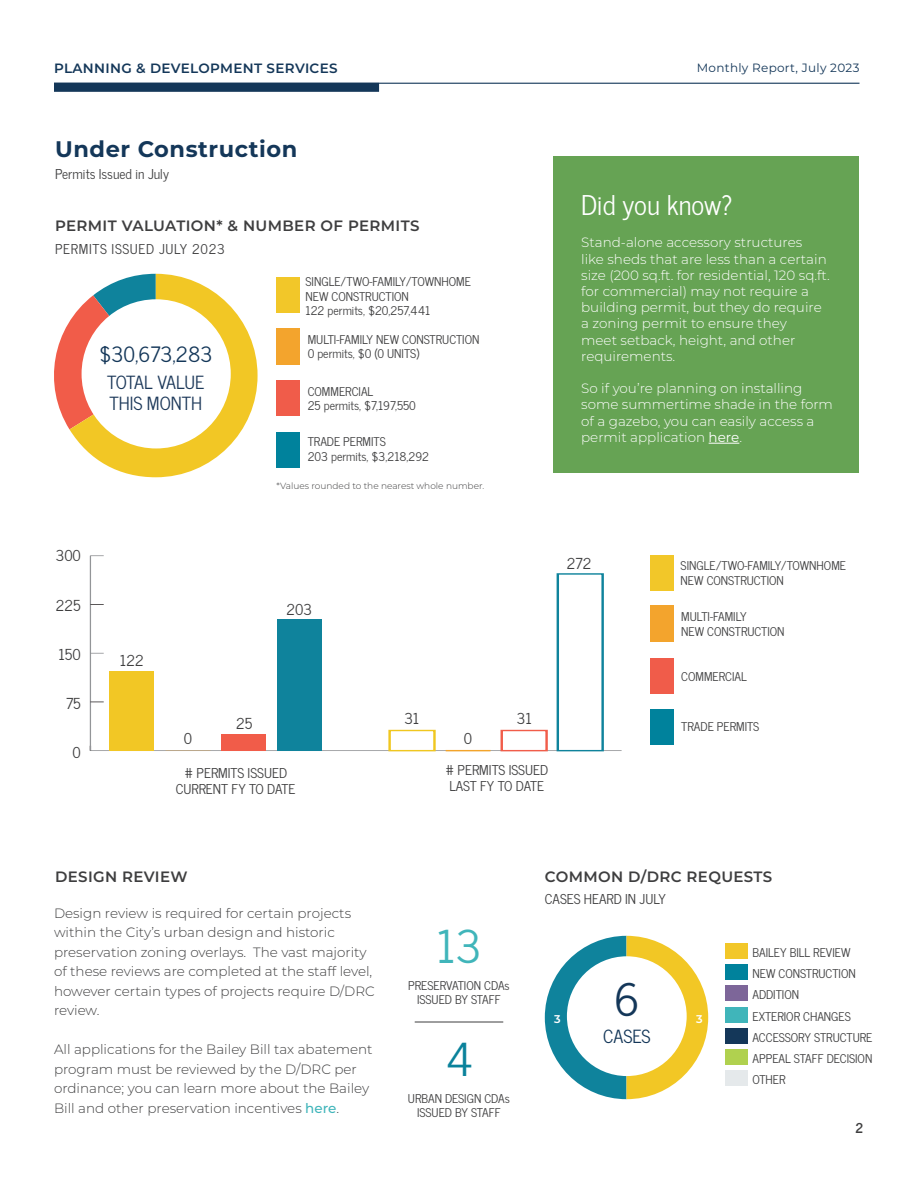
<style>
.page{position:relative;width:918px;height:1188px;background:#fff}
.page>*{position:absolute;margin:0;border:0;box-sizing:border-box;transform-origin:0 0}
.t1{font:45px "News Cycle";color:#40b5ba}
.t2{font:45px "News Cycle";color:#143759}
.t3{font:45px "News Cycle";color:#0a829b}
.Body_Copy{font:27px "News Cycle";color:#fff}
.Heading_1{font:700 22.5px "Montserrat";letter-spacing:.025em;color:#143759}
.t4{font:21px "News Cycle";color:#143759}
.t5{font:18px "News Cycle";letter-spacing:-.025em;color:#1c3859}
.t6{font:18px "News Cycle";color:#1c3859}
.t7{font:18px "News Cycle";color:#143759}
.Heading_3{font:600 15px "Montserrat";letter-spacing:.025em;color:#3e3e3f}
.t8{font:15px "News Cycle";color:#3e3e3f}
.Body_Copy-2{font:300 13.5px/19.5px "Montserrat";color:#3e3e3f}
.Body_Copy-3{font:300 13.5px/16.2px "Montserrat";color:#fff}
.Heading_4{font:13.5px "News Cycle";color:#3e3e3f}
.Body_Copy-4{font:13.5px "News Cycle";color:#3e3e3f}
.t9{font:600 13.5px "Montserrat";letter-spacing:.025em;color:#143759}
.Heading_4-2{font:13.5px "News Cycle";letter-spacing:.05em;color:#3e3e3f}
.t10{font:700 13.5px "News Cycle";color:#3e3e3f}
.t11{font:12px/14.4px "News Cycle";color:#3e3e3f;text-align:center}
.t12{font:12px "Montserrat";letter-spacing:.025em;color:#143759}
.t13{font:600 11.25px "Montserrat";color:#fff}
.t14{font:300 10.05px "Montserrat";color:#3e3e3f;scale:1.71 1}
.t15{font:300 9px "Montserrat";color:#3e3e3f}
.s1{font-weight:400}
.s2{font-weight:500;color:#40b5ba}
</style>
<div class="page">
<hr style="left:54px;top:83px;width:806px;height:1px;background:#143759">
<div style="left:54px;top:83px;width:325px;height:9px;background:#143759"></div>
<svg style="left:54px;top:274px;width:204px;height:203px"></svg>
<div style="left:82px;top:299px;width:149px;height:149px;background:#fff;border-radius:50%"></div>
<div style="left:553px;top:156px;width:306px;height:316px;background:#66a354"></div>
<hr style="left:709px;top:443px;width:30px;height:1px;background:#fff">
<svg style="left:545px;top:936px;width:163px;height:163px"></svg>
<div style="left:567px;top:956px;width:120px;height:120px;background:#fff;border-radius:50%"></div>
<div style="left:726px;top:944px;width:22px;height:15px;background:#f2c729"></div>
<div style="left:726px;top:965px;width:22px;height:15px;background:#00829c"></div>
<div style="left:726px;top:986px;width:22px;height:15px;background:#7d6699"></div>
<div style="left:726px;top:1007px;width:22px;height:15px;background:#40b5ba"></div>
<div style="left:726px;top:1028px;width:22px;height:15px;background:#143759"></div>
<div style="left:726px;top:1049px;width:22px;height:15px;background:#b0d14f"></div>
<div style="left:726px;top:1070px;width:22px;height:16px;background:#e5e9eb"></div>
<hr style="left:415px;top:1022px;width:88px;height:1px;background:#3e3e3f">
<div style="left:276px;top:432px;width:24px;height:36px;background:#00829c"></div>
<div style="left:276px;top:328px;width:24px;height:37px;background:#f3a42d"></div>
<div style="left:276px;top:380px;width:24px;height:36px;background:#f05c4a"></div>
<div style="left:276px;top:277px;width:24px;height:36px;background:#f2c729"></div>
<hr style="left:90px;top:750px;width:532px;height:1px;background:#939598">
<hr style="left:90px;top:556px;width:1px;height:195px;background:#939598">
<svg style="left:90px;top:701px;width:14px;height:1px"></svg>
<svg style="left:91px;top:653px;width:13px;height:1px"></svg>
<svg style="left:90px;top:604px;width:14px;height:1px"></svg>
<svg style="left:90px;top:555px;width:14px;height:1px"></svg>
<div style="left:557px;top:573px;width:47px;height:179px;border:2px solid #0f839c"></div>
<div style="left:501px;top:730px;width:47px;height:22px;border:2px solid #f15d4a"></div>
<hr style="left:446px;top:750px;width:45px;height:2px;background:#f3a42a">
<div style="left:389px;top:730px;width:46px;height:22px;border:2px solid #f0c720"></div>
<div style="left:278px;top:619px;width:44px;height:132px;background:#0f839c"></div>
<div style="left:221px;top:734px;width:45px;height:17px;background:#f15c49"></div>
<div style="left:109px;top:671px;width:45px;height:80px;background:#f2c725"></div>
<div style="left:650px;top:709px;width:23px;height:36px;background:#00829c"></div>
<div style="left:650px;top:606px;width:23px;height:36px;background:#f3a42d"></div>
<div style="left:650px;top:658px;width:23px;height:35px;background:#f05c4a"></div>
<div style="left:650px;top:555px;width:23px;height:35px;background:#f2c729"></div>
<p class="t9" style="left:54px;top:59px;width:285px">PLANNING &amp; DEVELOPMENT SERVICES</p>
<p class="t12" style="left:697px;top:59px;width:164px">Monthly Report, July 2023</p>
<p class="Heading_1" style="left:55px;top:133px;width:244px">Under Construction</p>
<p class="Body_Copy-4" style="left:55px;top:162px;width:115px">Permits Issued in July</p>
<p class="Heading_3" style="left:55px;top:215px;width:366px">PERMIT VALUATION* &amp; NUMBER OF PERMITS</p>
<p class="Heading_4-2" style="left:55px;top:237px;width:171px">PERMITS ISSUED JULY 2023</p>
<p class="t4" style="left:99px;top:336px;width:115px">$30,673,283</p>
<p class="t5" style="left:107px;top:367px;width:99px">TOTAL VALUE</p>
<p class="t6" style="left:109px;top:388px;width:94px">THIS MONTH</p>
<p class="t11" style="left:306px;top:274px;width:167px">SINGLE/TWO-FAMILY/TOWNHOME</p>
<p class="t11" style="left:306px;top:288px;width:105px">NEW CONSTRUCTION</p>
<p class="t11" style="left:306px;top:303px;width:126px">122 permits, $20,257,441</p>
<p class="t11" style="left:308px;top:332px;width:173px">MULTI-FAMILY NEW CONSTRUCTION</p>
<p class="t11" style="left:308px;top:346px;width:113px">0 permits, $0 (0 UNITS)</p>
<p class="t11" style="left:308px;top:384px;width:67px">COMMERCIAL</p>
<p class="t11" style="left:308px;top:398px;width:110px">25 permits, $7,197,550</p>
<p class="t11" style="left:308px;top:434px;width:80px">TRADE PERMITS</p>
<p class="t11" style="left:308px;top:448px;width:123px">203 permits, $3,218,292</p>
<p class="t15" style="left:276px;top:479px;width:209px">*Values rounded to the nearest whole number.</p>
<p class="Body_Copy" style="left:581px;top:182px;width:153px">Did you know?</p>
<p class="Body_Copy-3" style="left:581px;top:234px;width:250px">Stand-alone accessory structures<br>like sheds that are less than a certain size (200 sq.ft. for residential, 120 sq.ft. for commercial) may not require a building permit, but they do require a zoning permit to ensure they<br>meet setback, height, and other requirements.</p>
<p class="Body_Copy-3" style="left:581px;top:380px;width:253px">So if you’re planning on installing some summertime shade in the form of a gazebo, you can easily access a permit application <span class="s1">here</span>.</p>
<p class="t8" style="left:56px;top:543px;width:27px">300</p>
<p class="t14" style="left:50px;top:551px;width:20px">300</p>
<p class="t8" style="left:56px;top:592px;width:26px">225</p>
<p class="t8" style="left:286px;top:596px;width:27px">203</p>
<p class="t14" style="left:53px;top:600px;width:18px">225</p>
<p class="t8" style="left:58px;top:641px;width:24px">150</p>
<p class="t8" style="left:66px;top:690px;width:16px">75</p>
<p class="t8" style="left:73px;top:740px;width:10px">0</p>
<p class="t14" style="left:55px;top:648px;width:17px">150</p>
<p class="t14" style="left:63px;top:697px;width:13px">75</p>
<p class="t14" style="left:71px;top:746px;width:8px">0</p>
<p class="t8" style="left:120px;top:648px;width:25px">122</p>
<p class="t8" style="left:184px;top:726px;width:10px">0</p>
<p class="t8" style="left:236px;top:711px;width:18px">25</p>
<p class="Heading_4" style="left:184px;top:761px;width:104px"># PERMITS ISSUED</p>
<p class="Heading_4" style="left:176px;top:777px;width:121px">CURRENT FY TO DATE</p>
<p class="t8" style="left:567px;top:551px;width:26px">272</p>
<p class="t8" style="left:404px;top:706px;width:17px">31</p>
<p class="t8" style="left:464px;top:725px;width:10px">0</p>
<p class="t8" style="left:517px;top:706px;width:17px">31</p>
<p class="Heading_4" style="left:445px;top:758px;width:104px"># PERMITS ISSUED</p>
<p class="Heading_4" style="left:449px;top:775px;width:96px">LAST FY TO DATE</p>
<p class="t11" style="left:681px;top:558px;width:167px">SINGLE/TWO-FAMILY/TOWNHOME</p>
<p class="t11" style="left:681px;top:572px;width:105px">NEW CONSTRUCTION</p>
<p class="t11" style="left:681px;top:609px;width:67px">MULTI-FAMILY</p>
<p class="t11" style="left:681px;top:624px;width:105px">NEW CONSTRUCTION</p>
<p class="t11" style="left:681px;top:669px;width:67px">COMMERCIAL</p>
<p class="t11" style="left:681px;top:719px;width:80px">TRADE PERMITS</p>
<p class="Heading_3" style="left:55px;top:866px;width:134px">DESIGN REVIEW</p>
<p class="Body_Copy-2" style="left:54px;top:903px;width:322px">Design review is required for certain projects within the City’s urban design and historic preservation zoning overlays. The vast majority of these reviews are completed at the staff level, however certain types of projects require D/DRC review.</p>
<p class="Body_Copy-2" style="left:54px;top:1039px;width:320px">All applications for the Bailey Bill tax abatement program must be reviewed by the D/DRC per ordinance; you can learn more about the Bailey Bill and other preservation incentives <span class="s2">here</span>.</p>
<p class="t1" style="left:436px;top:907px;width:47px">13</p>
<p class="t11" style="left:408px;top:977px;width:103px">PRESERVATION CDAs<br>ISSUED BY STAFF</p>
<p class="t3" style="left:445px;top:1021px;width:29px">4</p>
<p class="t11" style="left:408px;top:1091px;width:104px">URBAN DESIGN CDAs</p>
<p class="t11" style="left:417px;top:1105px;width:85px">ISSUED BY STAFF</p>
<p class="Heading_3" style="left:545px;top:866px;width:229px">COMMON D/DRC REQUESTS</p>
<p class="Body_Copy-4" style="left:545px;top:887px;width:123px">CASES HEARD IN JULY</p>
<p class="t13" style="left:554px;top:1011px;width:8px">3</p>
<p class="t2" style="left:614px;top:960px;width:27px">6</p>
<p class="t7" style="left:603px;top:1021px;width:49px">CASES</p>
<p class="t13" style="left:696px;top:1011px;width:8px">3</p>
<p class="t11" style="left:752px;top:945px;width:100px">BAILEY BILL REVIEW</p>
<p class="t11" style="left:752px;top:966px;width:105px">NEW CONSTRUCTION</p>
<p class="t11" style="left:752px;top:987px;width:48px">ADDITION</p>
<p class="t11" style="left:752px;top:1008px;width:100px">EXTERIOR CHANGES</p>
<p class="t11" style="left:752px;top:1029px;width:122px">ACCESSORY STRUCTURE</p>
<p class="t11" style="left:752px;top:1051px;width:121px">APPEAL STAFF DECISION</p>
<p class="t11" style="left:752px;top:1072px;width:35px">OTHER</p>
<p class="t10" style="left:856px;top:1116px;width:9px">2</p>
</div>
